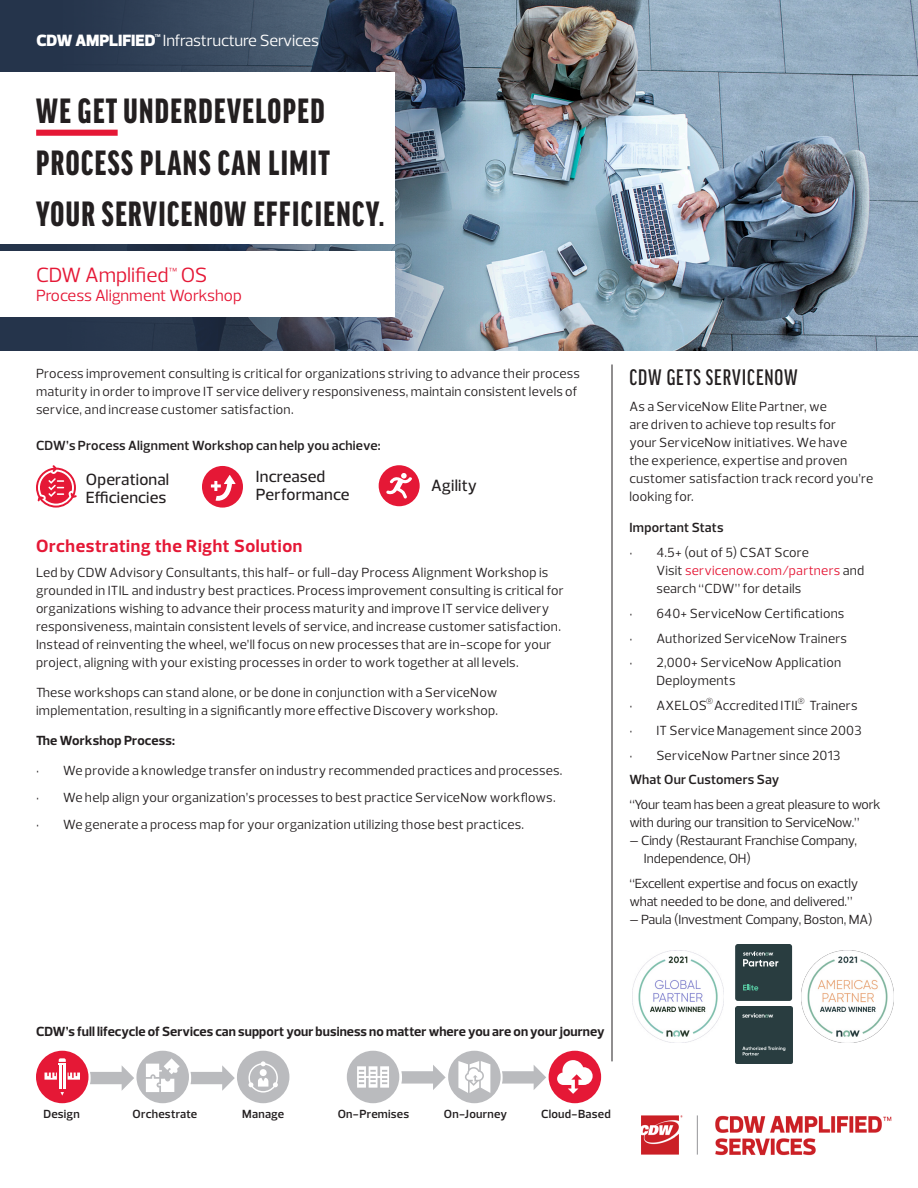
<style>
.page{position:relative;width:918px;height:1188px;background:#fff}
.page>*{position:absolute;margin:0;border:0;box-sizing:border-box;transform-origin:0 0}
.WE_GET__headline__1{font:900 extra-condensed 37.35px/51.2px "Good Headline Pro";letter-spacing:.04em;color:#231f20}
.t1{font:500 extra-condensed 24px "Good Headline Pro";letter-spacing:.04em;color:#231f20}
.t2{font:21px "Prelo";letter-spacing:-.005em;color:#e51836}
.Body{font:700 18px "Prelo";letter-spacing:.03em;color:#e51836}
.Body-2{font:500 16.5px/18px "Prelo";letter-spacing:.01em;color:#231f20}
.t3{font:16.5px "Prelo";letter-spacing:-.02em;color:#fff}
.t4{font:16.5px "Prelo";letter-spacing:-.005em;color:#e51836}
.BODY_-_lrg{font:13.5px/18px "Prelo";letter-spacing:.015em;color:#231f20}
.Body-3{font:13.5px/18px "Prelo";letter-spacing:-.005em;color:#231f20}
.Body-4{font:13.5px/18px "Prelo";letter-spacing:.015em;color:#231f20}
.Body-5{font:700 13.5px "Prelo";letter-spacing:.005em;color:#231f20}
.Body-6{font:600 13.5px "Prelo";letter-spacing:.015em;color:#231f20}
.BODY_-_lrg-2{font:700 13.5px "Prelo";letter-spacing:.01em;color:#231f20}
.Body-7{font:600 12px "Prelo";letter-spacing:.02em;color:#231f20}
.Body-8{font:9px "Prelo";color:#231f20}
.t5{font:700 4.2px "Prelo";color:#fff}
.s1{font-weight:900;font-size:16.65px}
.s2{color:#e51836}
</style>
<div class="page">
<hr style="left:612px;top:364px;width:1px;height:697px;background:#231f20">
<svg style="left:36px;top:465px;width:41px;height:43px"></svg>
<svg style="left:379px;top:465px;width:41px;height:41px"></svg>
<div style="left:549px;top:1051px;width:52px;height:52px;background:#e51836;border-radius:50%"></div>
<svg style="left:90px;top:1065px;width:44px;height:26px"></svg>
<svg style="left:191px;top:1065px;width:44px;height:26px"></svg>
<svg style="left:401px;top:1065px;width:45px;height:25px"></svg>
<svg style="left:502px;top:1065px;width:44px;height:25px"></svg>
<svg style="left:557px;top:1060px;width:36px;height:34px"></svg>
<div style="left:36px;top:1051px;width:53px;height:52px;background:#e51836;border-radius:50%"></div>
<div style="left:237px;top:1051px;width:52px;height:52px;background:#babbbe;border-radius:50%"></div>
<div style="left:448px;top:1051px;width:53px;height:52px;background:#babbbe;border-radius:50%"></div>
<div style="left:347px;top:1051px;width:52px;height:52px;background:#babbbe;border-radius:50%"></div>
<div style="left:136px;top:1051px;width:53px;height:52px;background:#babbbe;border-radius:50%"></div>
<svg style="left:68px;top:1073px;width:12px;height:7px"></svg>
<svg style="left:45px;top:1073px;width:12px;height:7px"></svg>
<hr style="left:59px;top:1065px;width:3px;height:24px;background:#fff">
<hr style="left:63px;top:1065px;width:3px;height:24px;background:#fff">
<svg style="left:59px;top:1058px;width:7px;height:6px"></svg>
<svg style="left:146px;top:1058px;width:34px;height:34px"></svg>
<svg style="left:248px;top:1061px;width:30px;height:32px"></svg>
<svg style="left:458px;top:1061px;width:32px;height:32px"></svg>
<svg style="left:357px;top:1066px;width:32px;height:22px"></svg>
<img style="left:502px;top:0;width:416px;height:350px">
<svg style="left:0;top:0;width:502px;height:350px;background:#536478"></svg>
<div style="left:0;top:72px;width:394px;height:171px;background:#fff"></div>
<div style="left:0;top:251px;width:394px;height:65px;background:#fff"></div>
<div style="left:36px;top:130px;width:82px;height:6px;background:#e51836"></div>
<img style="left:642px;top:1115px;width:249px;height:41px">
<svg style="left:202px;top:466px;width:41px;height:42px"></svg>
<div style="left:735px;top:944px;width:57px;height:57px;background:#293d40;border-radius:3px"></div>
<svg style="left:743px;top:951px;width:35px;height:16px"></svg>
<svg style="left:743px;top:984px;width:15px;height:7px"></svg>
<img style="left:735px;top:1006px;width:58px;height:58px">
<img style="left:802px;top:951px;width:91px;height:91px">
<img style="left:632px;top:951px;width:92px;height:91px">
<p class="t3" style="left:37px;top:30px;width:284px"><span class="s1">CDW AMPLIFIED</span> Infrastructure Services</p>
<p class="t5" style="left:155px;top:33px;width:7px">TM</p>
<p class="WE_GET__headline__1" style="left:36px;top:86px;width:350px">WE GET UNDERDEVELOPED<br>PROCESS PLANS CAN LIMIT<br>YOUR SERVICENOW EFFICIENCY.</p>
<p class="t2" style="left:36px;top:262px;width:173px">CDW Amplified<sup>™</sup> OS</p>
<p class="t4" style="left:36px;top:286px;width:207px">Process Alignment Workshop</p>
<p class="Body-4" style="left:36px;top:365px;width:545px">Process improvement consulting is critical for organizations striving to advance their process maturity in order to improve IT service delivery responsiveness, maintain consistent levels of service, and increase customer satisfaction.</p>
<p class="Body-6" style="left:36px;top:438px;width:346px">CDW’s Process Alignment Workshop can help you achieve:</p>
<p class="Body-2" style="left:86px;top:471px;width:85px">Operational<br>Efficiencies</p>
<p class="Body-2" style="left:256px;top:468px;width:95px">Increased<br>Performance</p>
<p class="Body-2" style="left:431px;top:477px;width:48px">Agility</p>
<p class="Body" style="left:36px;top:535px;width:268px">Orchestrating the Right Solution</p>
<p class="BODY_-_lrg" style="left:36px;top:563px;width:529px">Led by CDW Advisory Consultants, this half- or full-day Process Alignment Workshop is grounded in ITIL and industry best practices. Process improvement consulting is critical for organizations wishing to advance their process maturity and improve IT service delivery responsiveness, maintain consistent levels of service, and increase customer satisfaction.<br>Instead of reinventing the wheel, we’ll focus on new processes that are in-scope for your project, aligning with your existing processes in order to work together at all levels.</p>
<p class="BODY_-_lrg" style="left:36px;top:683px;width:463px">These workshops can stand alone, or be done in conjunction with a ServiceNow implementation, resulting in a significantly more effective Discovery workshop.</p>
<p class="BODY_-_lrg-2" style="left:36px;top:732px;width:141px">The Workshop Process:</p>
<p class="BODY_-_lrg" style="left:36px;top:761px;width:528px">• We provide a knowledge transfer on industry recommended practices and processes.</p>
<p class="BODY_-_lrg" style="left:36px;top:788px;width:521px">• We help align your organization’s processes to best practice ServiceNow workflows.</p>
<p class="BODY_-_lrg" style="left:36px;top:815px;width:490px">• We generate a process map for your organization utilizing those best practices.</p>
<p class="t1" style="left:629px;top:366px;width:170px">CDW GETS SERVICENOW</p>
<p class="BODY_-_lrg" style="left:629px;top:397px;width:245px">As a ServiceNow Elite Partner, we<br>are driven to achieve top results for<br>your ServiceNow initiatives. We have<br>the experience, expertise and proven customer satisfaction track record you’re looking for.</p>
<p class="Body-6" style="left:629px;top:520px;width:96px">Important Stats</p>
<p class="BODY_-_lrg" style="left:656px;top:544px;width:209px;text-indent:-27px">• 4.5+ (out of 5) CSAT Score<br>Visit <span class="s2">servicenow.com/partners</span> and search “CDW” for details</p>
<p class="BODY_-_lrg" style="left:629px;top:604px;width:217px">• 640+ ServiceNow Certifications</p>
<p class="BODY_-_lrg" style="left:629px;top:629px;width:219px">• Authorized ServiceNow Trainers</p>
<p class="BODY_-_lrg" style="left:656px;top:654px;width:186px;text-indent:-27px">• 2,000+ ServiceNow Application<br>Deployments</p>
<p class="BODY_-_lrg" style="left:629px;top:697px;width:230px">• AXELOS Accredited ITIL Trainers</p>
<p class="BODY_-_lrg" style="left:629px;top:721px;width:234px">• IT Service Management since 2003</p>
<p class="BODY_-_lrg" style="left:629px;top:746px;width:213px">• ServiceNow Partner since 2013</p>
<p class="Body-6" style="left:629px;top:772px;width:152px">What Our Customers Say</p>
<p class="Body-3" style="left:629px;top:796px;width:253px">“Your team has been a great pleasure to work with during our transition to ServiceNow.”</p>
<p class="Body-3" style="left:644px;top:832px;width:215px;text-indent:-15px">– Cindy (Restaurant Franchise Company,<br>Independence, OH)</p>
<p class="Body-3" style="left:629px;top:874px;width:231px">“Excellent expertise and focus on exactly what needed to be done, and delivered.”</p>
<p class="Body-3" style="left:629px;top:910px;width:245px">– Paula (Investment Company, Boston, MA)</p>
<p class="Body-8" style="left:706px;top:696px;width:8px">®</p>
<p class="Body-8" style="left:798px;top:696px;width:8px">®</p>
<p class="Body-5" style="left:36px;top:1023px;width:570px">CDW’s full lifecycle of Services can support your business no matter where you are on your journey</p>
<p class="Body-7" style="left:43px;top:1107px;width:38px">Design</p>
<p class="Body-7" style="left:133px;top:1107px;width:66px">Orchestrate</p>
<p class="Body-7" style="left:242px;top:1107px;width:43px">Manage</p>
<p class="Body-7" style="left:338px;top:1107px;width:73px">On-Premises</p>
<p class="Body-7" style="left:444px;top:1107px;width:65px">On-Journey</p>
<p class="Body-7" style="left:541px;top:1107px;width:71px">Cloud-Based</p>
</div>
